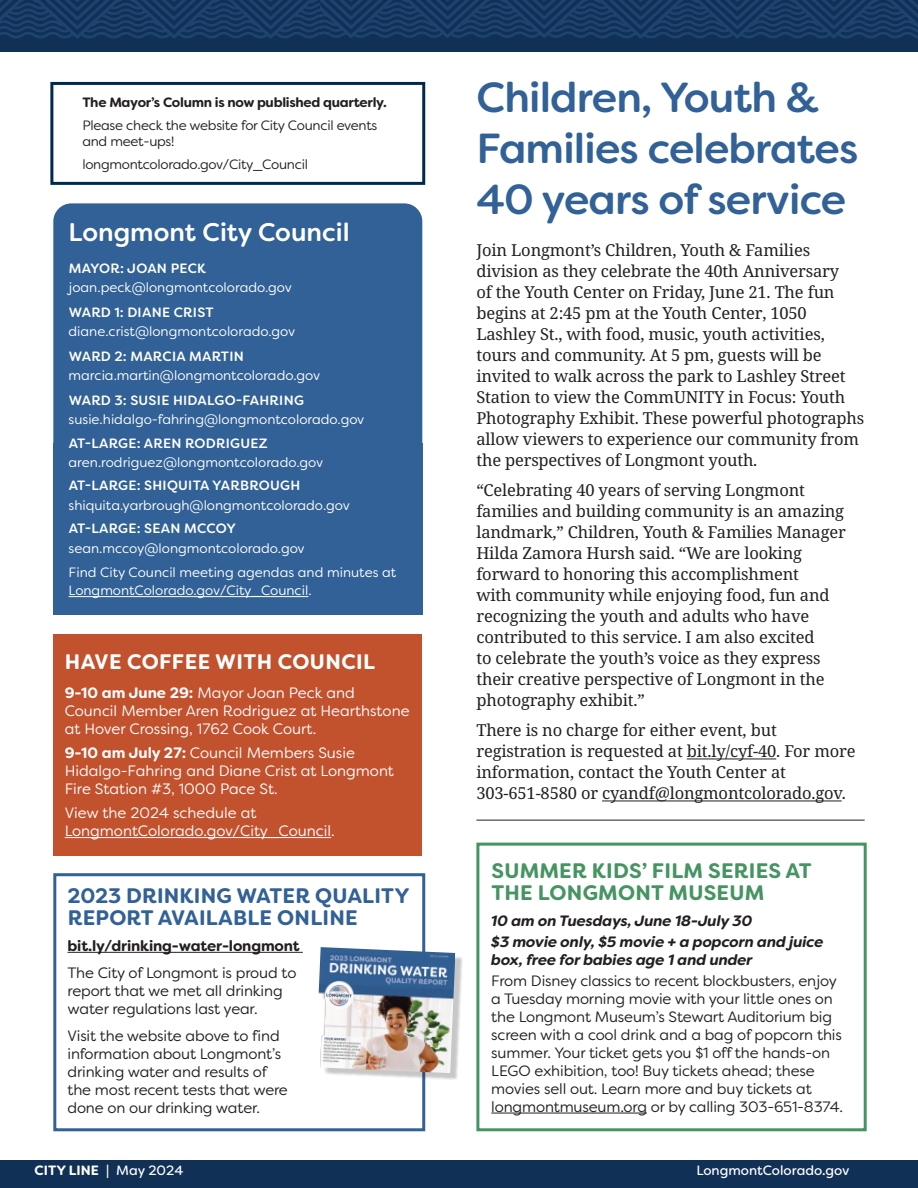
<style>
.page{position:relative;width:918px;height:1188px;background:#fff}
.page>*{position:absolute;margin:0;border:0;box-sizing:border-box;transform-origin:0 0}
.body_copy{font:500 42px/51px "Filson Soft";letter-spacing:-.02em;color:#316196}
.body_copy-2{font:500 25.5px "Filson Soft";color:#fff}
.t1{font:700 21px/22.5px "Filson Soft";letter-spacing:.01em;color:#316196}
.t2{font:700 21px/22.5px "Filson Soft";letter-spacing:.01em;color:#469462}
.t3{font:700 21px "Filson Soft";letter-spacing:.02em;color:#fff}
.t4{font:16.5px/21px "Noto Serif";letter-spacing:-.01em;color:#231f20}
.t5{font:15px/18px "Filson Soft";letter-spacing:-.01em;color:#231f20}
.t6{font:15px/18px "Filson Soft";color:#fff}
.t7{font:italic 700 15px/18px "Filson Soft";letter-spacing:-.01em;color:#231f20}
.t8{font:700 15px "Filson Soft";letter-spacing:-.01em;color:#231f20}
.t9{font:13.5px "Filson Soft";color:#fff}
.t10{font:500 13.5px "Filson Soft";letter-spacing:.02em;color:#fff}
.t11{font:13.5px/16.5px "Filson Soft";letter-spacing:-.02em;color:#231f20}
.t12{font:700 13.5px "Filson Soft";letter-spacing:-.02em;color:#231f20}
.t13{font:13.5px "Filson Soft";color:#fff}
.t14{font:700 13.5px "Filson Soft";color:#fff}
.s1{font-weight:700}
.s2{font-weight:400}
</style>
<div class="page">
<div style="left:0;top:1161px;width:918px;height:27px;background:#113056"></div>
<div style="left:53px;top:203px;width:369px;height:412px;background:#316196;border-radius:18px"></div>
<div style="left:53px;top:443px;width:369px;height:172px;background:#316196"></div>
<hr style="left:69px;top:596px;width:239px;height:1px;background:#fff">
<div style="left:53px;top:634px;width:369px;height:222px;background:#c2512e"></div>
<div style="left:50px;top:82px;width:375px;height:103px;border:3px solid #00294e"></div>
<hr style="left:65px;top:837px;width:266px;height:1px;background:#fff">
<div style="left:53px;top:873px;width:372px;height:258px;border:3px solid #316196"></div>
<hr style="left:68px;top:952px;width:235px;height:1px;background:#231f20">
<hr style="left:476px;top:820px;width:389px;height:1px;background:#231f20">
<div style="left:476px;top:843px;width:391px;height:288px;border:3px solid #469462"></div>
<hr style="left:491px;top:1113px;width:156px;height:1px;background:#231f20">
<hr style="left:687px;top:759px;width:89px;height:1px;background:#231f20">
<hr style="left:602px;top:801px;width:240px;height:1px;background:#231f20">
<div style="left:322px;top:950px;width:141px;height:130px;background:#231f20;opacity:.25"></div>
<img style="left:318px;top:947px;width:137px;height:126px">
<div style="left:0;top:0;width:918px;height:51px;background:#113056"></div>
<svg style="left:0;top:0;width:918px;height:39px"></svg>
<p class="t12" style="left:82px;top:94px;width:306px">The Mayor’s Column is now published quarterly.</p>
<p class="t11" style="left:82px;top:116px;width:297px">Please check the website for City Council events and meet-ups!</p>
<p class="t11" style="left:82px;top:155px;width:227px">longmontcolorado.gov/City_Council</p>
<p class="body_copy-2" style="left:69px;top:216px;width:283px">Longmont City Council</p>
<p class="t10" style="left:69px;top:259px;width:139px">MAYOR: JOAN PECK</p>
<p class="t9" style="left:69px;top:279px;width:225px">joan.peck@longmontcolorado.gov</p>
<p class="t10" style="left:69px;top:303px;width:147px">WARD 1: DIANE CRIST</p>
<p class="t9" style="left:69px;top:323px;width:228px">diane.crist@longmontcolorado.gov</p>
<p class="t10" style="left:69px;top:347px;width:177px">WARD 2: MARCIA MARTIN</p>
<p class="t9" style="left:69px;top:367px;width:253px">marcia.martin@longmontcolorado.gov</p>
<p class="t10" style="left:69px;top:391px;width:237px">WARD 3: SUSIE HIDALGO-FAHRING</p>
<p class="t9" style="left:69px;top:411px;width:297px">susie.hidalgo-fahring@longmontcolorado.gov</p>
<p class="t10" style="left:69px;top:434px;width:200px">AT-LARGE: AREN RODRIGUEZ</p>
<p class="t9" style="left:69px;top:454px;width:256px">aren.rodriguez@longmontcolorado.gov</p>
<p class="t10" style="left:69px;top:477px;width:233px">AT-LARGE: SHIQUITA YARBROUGH</p>
<p class="t9" style="left:69px;top:496px;width:283px">shiquita.yarbrough@longmontcolorado.gov</p>
<p class="t10" style="left:69px;top:520px;width:169px">AT-LARGE: SEAN MCCOY</p>
<p class="t9" style="left:69px;top:539px;width:238px">sean.mccoy@longmontcolorado.gov</p>
<p class="t9" style="left:69px;top:564px;width:329px">Find City Council meeting agendas and minutes at</p>
<p class="t9" style="left:69px;top:582px;width:245px">LongmontColorado.gov/City_Council.</p>
<p class="t3" style="left:65px;top:648px;width:312px">HAVE COFFEE WITH COUNCIL</p>
<p class="t6" style="left:65px;top:684px;width:346px"><span class="s1">9-10 am June 29:</span> Mayor Joan Peck and<br>Council Member Aren Rodriguez at Hearthstone at Hover Crossing, 1762 Cook Court.</p>
<p class="t6" style="left:65px;top:744px;width:331px"><span class="s1">9-10 am July 27:</span> Council Members Susie<br>Hidalgo-Fahring and Diane Crist at Longmont<br>Fire Station #3, 1000 Pace St.</p>
<p class="t6" style="left:65px;top:804px;width:272px">View the 2024 schedule at<br>LongmontColorado.gov/City_Council.</p>
<p class="t1" style="left:68px;top:884px;width:344px">2023 DRINKING WATER QUALITY<br>REPORT AVAILABLE ONLINE</p>
<p class="t8" style="left:68px;top:936px;width:234px">bit.ly/drinking-water-longmont</p>
<p class="t5" style="left:68px;top:963px;width:230px">The City of Longmont is proud to report that we met all drinking water regulations last year.</p>
<p class="t5" style="left:68px;top:1026px;width:222px">Visit the website above to find information about Longmont’s drinking water and results of the most recent tests that were done on our drinking water.</p>
<p class="body_copy" style="left:476px;top:72px;width:383px">Children, Youth &amp;<br>Families celebrates<br>40 years of service</p>
<p class="t4" style="left:476px;top:240px;width:389px">Join Longmont’s Children, Youth &amp; Families division as they celebrate the 40th Anniversary<br>of the Youth Center on Friday, June 21. The fun begins at 2:45 pm at the Youth Center, 1050<br>Lashley St., with food, music, youth activities, tours and community. At 5 pm, guests will be invited to walk across the park to Lashley Street Station to view the CommUNITY in Focus: Youth Photography Exhibit. These powerful photographs allow viewers to experience our community from the perspectives of Longmont youth.</p>
<p class="t4" style="left:476px;top:480px;width:371px">“Celebrating 40 years of serving Longmont families and building community is an amazing landmark,” Children, Youth &amp; Families Manager Hilda Zamora Hursh said. “We are looking forward to honoring this accomplishment<br>with community while enjoying food, fun and recognizing the youth and adults who have contributed to this service. I am also excited<br>to celebrate the youth’s voice as they express their creative perspective of Longmont in the photography exhibit.”</p>
<p class="t4" style="left:476px;top:720px;width:381px">There is no charge for either event, but registration is requested at bit.ly/cyf-40. For more information, contact the Youth Center at 303-651-8580 or cyandf@longmontcolorado.gov.</p>
<p class="t2" style="left:492px;top:859px;width:322px">SUMMER KIDS’ FILM SERIES AT<br>THE LONGMONT MUSEUM</p>
<p class="t7" style="left:491px;top:911px;width:263px">10 am on Tuesdays, June 18-July 30</p>
<p class="t7" style="left:491px;top:932px;width:334px">$3 movie only, $5 movie + a popcorn and juice box, free for babies age 1 and under</p>
<p class="t5" style="left:491px;top:971px;width:353px">From Disney classics to recent blockbusters, enjoy a Tuesday morning movie with your little ones on the Longmont Museum’s Stewart Auditorium big screen with a cool drink and a bag of popcorn this summer. Your ticket gets you $1 off the hands-on LEGO exhibition, too! Buy tickets ahead; these movies sell out. Learn more and buy tickets at longmontmuseum.org or by calling 303-651-8374.</p>
<p class="t14" style="left:35px;top:1162px;width:151px">CITY LINE <span class="s2">| May 2024</span></p>
<p class="t13" style="left:696px;top:1162px;width:155px">LongmontColorado.gov</p>
</div>
